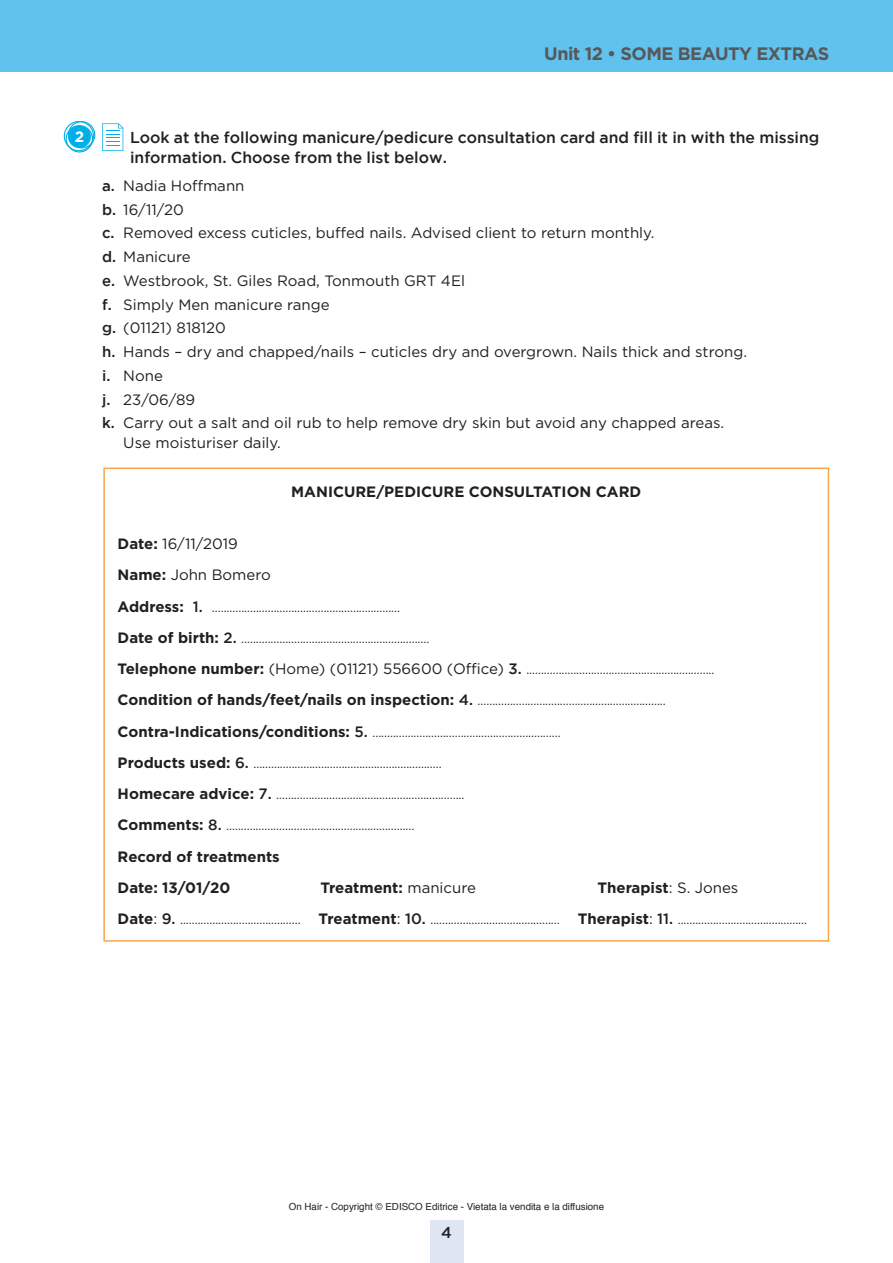
<style>
.page{position:relative;width:893px;height:1263px;background:#fff}
.page>*{position:absolute;margin:0;border:0;box-sizing:border-box;transform-origin:0 0}
.t1{font:700 18px "Gotham";letter-spacing:-.03em;color:#57585a}
.t2{font:500 15.75px/19.5px "Gotham";color:#231f20}
.t3{font:15px/23.7px "Gotham";color:#231f20}
.t4{font:700 15px/31.2px "Gotham";color:#231f20}
.t5{font:700 15px "Gotham";color:#fff}
.t6{font:12px "Gotham";color:#231f20}
.t7{font:9.75px "Helvetica";color:#231f20}
.s1{font-weight:500}
.s2{font-weight:700}
.s3{font-weight:700;font-size:15px}
.s4{font-weight:500;font-size:15px}
.s5{font-size:15px}
.s6{font-weight:400}
</style>
<div class="page">
<div style="left:430px;top:1220px;width:33px;height:43px;background:#dfe6f3"></div>
<div style="left:0;top:0;width:893px;height:72px;background:#62c2ee"></div>
<div style="left:64px;top:121px;width:30px;height:30px;border:1px solid #00afe7;border-radius:50%"></div>
<div style="left:68px;top:121px;width:27px;height:27px;border:1px solid #00afe7;border-radius:50%"></div>
<div style="left:66px;top:125px;width:27px;height:27px;border:1px solid #00afe7;border-radius:50%"></div>
<div style="left:69px;top:126px;width:21px;height:22px;background:#00afe7;border-radius:50%"></div>
<div style="left:68px;top:126px;width:23px;height:22px;border:1px solid #00afe7;border-radius:50%"></div>
<svg style="left:102px;top:123px;width:21px;height:28px"></svg>
<div style="left:103px;top:467px;width:726px;height:475px;border:2px solid #f9a64a"></div>
<h1 class="t1" style="left:544px;top:41px;width:284px">Unit 12 • Some beauty extras</h1>
<p class="t5" style="left:75px;top:126px;width:11px">2</p>
<h2 class="t2" style="left:130px;top:128px;width:691px">Look at the following manicure/pedicure consultation card and fill it in with the missing information. Choose from the list below.</h2>
<p class="t3" style="left:102px;top:173px;width:646px"><span class="s1">a.</span> Nadia Hoffmann<br><span class="s1">b.</span> 16/11/20<br><span class="s1">c.</span> Removed excess cuticles, buffed nails. Advised client to return monthly.<br><span class="s1">d.</span> Manicure<br><span class="s1">e.</span> Westbrook, St. Giles Road, Tonmouth GRT 4El<br><span class="s1">f.</span> Simply Men manicure range<br><span class="s1">g.</span> (01121) 818120<br><span class="s1">h.</span> Hands – dry and chapped/nails – cuticles dry and overgrown. Nails thick and strong. <span class="s1">i.</span> None<br><span class="s1">j.</span> 23/06/89<br><span class="s1">k.</span> Carry out a salt and oil rub to help remove dry skin but avoid any chapped areas.</p>
<p class="t3" style="left:123px;top:430px;width:159px">Use moisturiser daily.</p>
<p class="t4" style="left:291px;top:476px;width:252px">MANICURE/PEDICURE CONSULTAT</p>
<p class="t4" style="left:562px;top:476px;width:81px">ION CARD</p>
<p class="t3" style="left:118px;top:528px;width:155px;line-height:31.2px"><span class="s2">Date:</span> 16/11/2019<br><span class="s2">Name:</span> John Bomero</p>
<p class="t6" style="left:118px;top:600px;width:284px"><span class="s3">Address:</span> <span class="s4">1.</span> ................................................................</p>
<p class="t6" style="left:118px;top:631px;width:313px"><span class="s3">Date of birth:</span> <span class="s4">2.</span> ................................................................</p>
<p class="t6" style="left:118px;top:662px;width:598px"><span class="s3">Telephone number:</span> <span class="s5">(Home) (01121) 556600 (Office)</span> <span class="s4">3.</span> ................................................................</p>
<p class="t6" style="left:118px;top:693px;width:550px"><span class="s3">Condition of hands/feet/nails on inspection:</span> <span class="s4">4.</span> ................................................................</p>
<p class="t6" style="left:118px;top:725px;width:444px"><span class="s3">Contra-Indications/conditions:</span> <span class="s4">5.</span> ................................................................</p>
<p class="t6" style="left:118px;top:756px;width:325px"><span class="s3">Products used:</span> <span class="s4">6.</span> ................................................................</p>
<p class="t6" style="left:118px;top:787px;width:348px"><span class="s3">Homecare advice:</span> <span class="s4">7.</span> ................................................................</p>
<p class="t6" style="left:118px;top:818px;width:298px"><span class="s3">Comments:</span> <span class="s4">8.</span> ................................................................</p>
<p class="t4" style="left:118px;top:841px;width:164px">Record of treatments<br>Date: 13/01/20</p>
<p class="t4" style="left:320px;top:872px;width:157px">Treatment: <span class="s6">manicure</span></p>
<p class="t4" style="left:597px;top:872px;width:142px">Therapist<span class="s6">: S. Jones</span></p>
<p class="t6" style="left:118px;top:912px;width:691px"><span class="s3">Date</span><span class="s5">:</span> <span class="s4">9.</span> ......................................... <span class="s3">Treatment</span><span class="s5">:</span> <span class="s4">10.</span> ............................................ <span class="s3">Therapist</span><span class="s5">:</span> <span class="s4">11.</span> ............................................</p>
<p class="t7" style="left:289px;top:1199px;width:317px">On Hair - Copyright © EDISCO Editrice - Vietata la vendita e la diffusione</p>
<h2 class="t2" style="left:441px;top:1222px;width:12px">4</h2>
</div>
